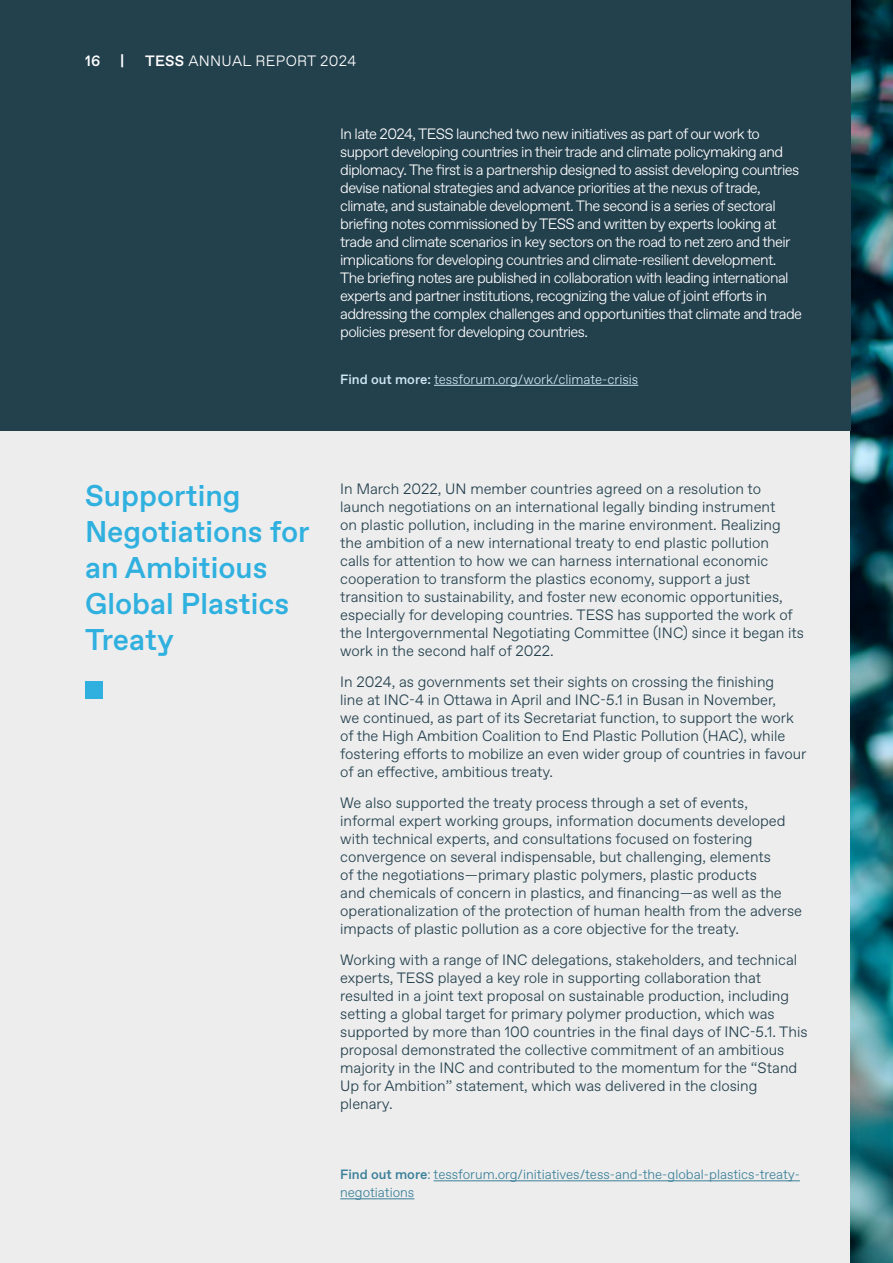
<style>
.page{position:relative;width:893px;height:1263px;background:#ededed}
.page>*{position:absolute;margin:0;border:0;box-sizing:border-box;transform-origin:0 0}
.t1{font:500 30px/36px "ABC Favorit";color:#2fb0df}
.t2{font:300 15px/18px "ABC Favorit";color:#23404d}
.t3{font:300 15px/18px "ABC Favorit";letter-spacing:-.04em;color:#fff}
.t4{font:300 15px "ABC Favorit";letter-spacing:.02em;color:#fff}
.t5{font:500 15px "ABC Favorit";color:#fff}
.t6{font:300 13.5px/18px "ABC Favorit";color:#3b8099}
.t7{font:300 13.5px "ABC Favorit";color:#cee7f1}
.s1{font-weight:500}
</style>
<div class="page">
<img style="left:850px;top:0;width:43px;height:1263px">
<div style="left:0;top:0;width:850px;height:430px;background:#23404d"></div>
<hr style="left:434px;top:385px;width:204px;height:1px;background:#cee7f1">
<div style="left:85px;top:681px;width:18px;height:18px;background:#2fb0df"></div>
<hr style="left:434px;top:1180px;width:366px;height:1px;background:#3b8099">
<hr style="left:340px;top:1198px;width:74px;height:1px;background:#3b8099">
<p class="t5" style="left:85px;top:52px;width:17px">16</p>
<p class="t5" style="left:120px;top:52px;width:6px">|</p>
<p class="t4" style="left:145px;top:52px;width:213px"><span class="s1">TESS</span> ANNUAL REPORT 2024</p>
<p class="t3" style="left:340px;top:125px;width:463px">In late 2024, TESS launched two new initiatives as part of our work to support developing countries in their trade and climate policymaking and diplomacy. The first is a partnership designed to assist developing countries devise national strategies and advance priorities at the nexus of trade, climate, and sustainable development. The second is a series of sectoral briefing notes commissioned by TESS and written by experts looking at trade and climate scenarios in key sectors on the road to net zero and their implications for developing countries and climate-resilient development.<br>The briefing notes are published in collaboration with leading international experts and partner institutions, recognizing the value of joint efforts in addressing the complex challenges and opportunities that climate and trade policies present for developing countries.</p>
<p class="t7" style="left:340px;top:372px;width:300px"><span class="s1">Find out more:</span> tessforum.org/work/climate-crisis</p>
<h1 class="t1" style="left:85px;top:478px;width:226px">Supporting<br>Negotiations for an Ambitious<br>Global Plastics<br>Treaty</h1>
<p class="t2" style="left:340px;top:480px;width:465px">In March 2022, UN member countries agreed on a resolution to launch negotiations on an international legally binding instrument<br>on plastic pollution, including in the marine environment. Realizing the ambition of a new international treaty to end plastic pollution<br>calls for attention to how we can harness international economic cooperation to transform the plastics economy, support a just transition to sustainability, and foster new economic opportunities, especially for developing countries. TESS has supported the work of the Intergovernmental Negotiating Committee (INC) since it began its work in the second half of 2022.</p>
<p class="t2" style="left:340px;top:673px;width:468px">In 2024, as governments set their sights on crossing the finishing<br>line at INC-4 in Ottawa in April and INC-5.1 in Busan in November,<br>we continued, as part of its Secretariat function, to support the work of the High Ambition Coalition to End Plastic Pollution (HAC), while fostering efforts to mobilize an even wider group of countries in favour of an effective, ambitious treaty.</p>
<p class="t2" style="left:340px;top:794px;width:463px">We also supported the treaty process through a set of events, informal expert working groups, information documents developed with technical experts, and consultations focused on fostering convergence on several indispensable, but challenging, elements<br>of the negotiations—primary plastic polymers, plastic products<br>and chemicals of concern in plastics, and financing—as well as the operationalization of the protection of human health from the adverse impacts of plastic pollution as a core objective for the treaty.</p>
<p class="t2" style="left:340px;top:951px;width:469px">Working with a range of INC delegations, stakeholders, and technical experts, TESS played a key role in supporting collaboration that resulted in a joint text proposal on sustainable production, including setting a global target for primary polymer production, which was supported by more than 100 countries in the final days of INC-5.1. This proposal demonstrated the collective commitment of an ambitious majority in the INC and contributed to the momentum for the “Stand Up for Ambition” statement, which was delivered in the closing plenary.</p>
<p class="t6" style="left:340px;top:1166px;width:461px"><span class="s1">Find out more</span>: tessforum.org/initiatives/tess-and-the-global-plastics-treaty&shy;negotiations</p>
</div>
